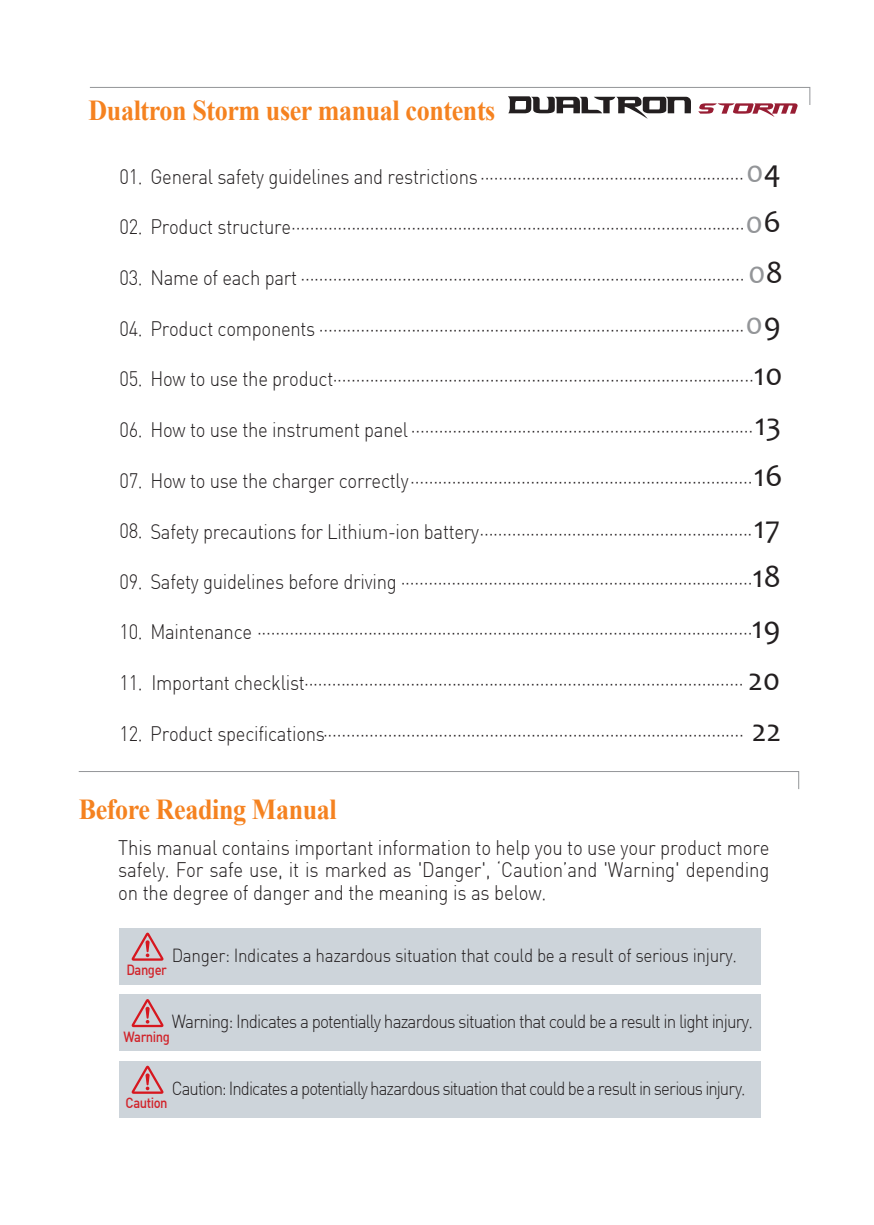
<style>
.page{position:relative;width:874px;height:1225px;background:#fff}
.page>*{position:absolute;margin:0;border:0;box-sizing:border-box;transform-origin:0 0}
.t1{font:32px "Candara";color:#231f20}
.t2{font:700 28.8px "Times New Roman";letter-spacing:-.015em;color:#f58220;scale:.9 1}
.t3{font:20.6px/22.8px "Dinlig";letter-spacing:-.015em;color:#231f20;text-align:justify;scale:.9 1}
.t4{font:18.6px "Dinlig";letter-spacing:-.05em;color:#231f20;scale:.9 1}
.t5{font:18.6px "Dinlig";letter-spacing:-.05em;color:#231f20;scale:.92 1}
.t6{font:18.6px "Dinlig";letter-spacing:-.02em;color:#231f20;scale:.92 1}
.t7{font:14.4px "Dinmed";letter-spacing:-.035em;color:#d1232a;scale:.9 1}
.s1{font-family:"Candara";font-size:32px;color:#939598}
.s2{font-family:"Candara";font-size:32px}
</style>
<div class="page">
<div style="left:120px;top:928px;width:640px;height:56px;background:#cdd4da"></div>
<div style="left:120px;top:994px;width:640px;height:56px;background:#cdd4da"></div>
<div style="left:120px;top:1061px;width:640px;height:56px;background:#cdd4da"></div>
<svg style="left:78px;top:771px;width:721px;height:18px"></svg>
<svg style="left:89px;top:87px;width:721px;height:32px"></svg>
<svg style="left:131px;top:932px;width:33px;height:28px"></svg>
<svg style="left:131px;top:999px;width:33px;height:28px"></svg>
<svg style="left:131px;top:1065px;width:33px;height:28px"></svg>
<h2 class="t2" style="left:88px;top:90px;width:453px">Dualtron Storm user manual contents</h2>
<p class="t3" style="left:119px;top:165px;width:735px">01. General safety guidelines and restrictions·························································<span class="s1">04</span></p>
<p class="t3" style="left:119px;top:215px;width:716px">02. Product structure··································································································<span class="s1">0</span></p>
<p class="t3" style="left:119px;top:266px;width:719px">03. Name of each part ································································································ <span class="s1">0</span></p>
<h1 class="t1" style="left:763px;top:202px;width:19px">6</h1>
<h1 class="t1" style="left:765px;top:253px;width:19px">8</h1>
<p class="t3" style="left:119px;top:317px;width:716px">04. Product components ····························································································<span class="s1">0</span></p>
<h1 class="t1" style="left:763px;top:303px;width:19px">9</h1>
<h1 class="t1" style="left:753px;top:354px;width:30px">10</h1>
<p class="t3" style="left:119px;top:367px;width:706px">05. How to use the product···························································································</p>
<p class="t3" style="left:119px;top:418px;width:736px">06. How to use the instrument panel ··········································································<span class="s2">13</span></p>
<p class="t3" style="left:119px;top:468px;width:738px">07. How to use the charger correctly··········································································<span class="s2">16</span></p>
<p class="t3" style="left:119px;top:521px;width:735px">08. Safety precautions for Lithium-ion battery···························································<span class="s2">17</span></p>
<p class="t3" style="left:119px;top:570px;width:736px">09. Safety guidelines before driving ············································································<span class="s2">18</span></p>
<p class="t3" style="left:119px;top:620px;width:735px">10. Maintenance ···········································································································<span class="s2">19</span></p>
<p class="t3" style="left:119px;top:671px;width:735px">11. Important checklist······························································································· <span class="s2">20</span></p>
<p class="t3" style="left:119px;top:721px;width:736px">12. Product specifications··························································································· <span class="s2">22</span></p>
<h2 class="t2" style="left:79px;top:789px;width:288px">Before Reading Manual</h2>
<p class="t3" style="left:118px;top:835px;width:724px">This manual contains important information to help you to use your product more safely. For safe use, it is marked as 'Danger', ‘Caution’and 'Warning' depending on the degree of danger and the meaning is as below.</p>
<p class="t6" style="left:172px;top:944px;width:615px">Danger: Indicates a hazardous situation that could be a result of serious injury.</p>
<p class="t7" style="left:126px;top:960px;width:47px">Danger</p>
<p class="t5" style="left:172px;top:1010px;width:633px">Warning: Indicates a potentially hazardous situation that could be a result in light injury.</p>
<p class="t7" style="left:123px;top:1027px;width:53px">Warning</p>
<p class="t4" style="left:172px;top:1077px;width:638px">Caution: Indicates a potentially hazardous situation that could be a result in serious injury.</p>
<p class="t7" style="left:126px;top:1093px;width:48px">Caution</p>
</div>
